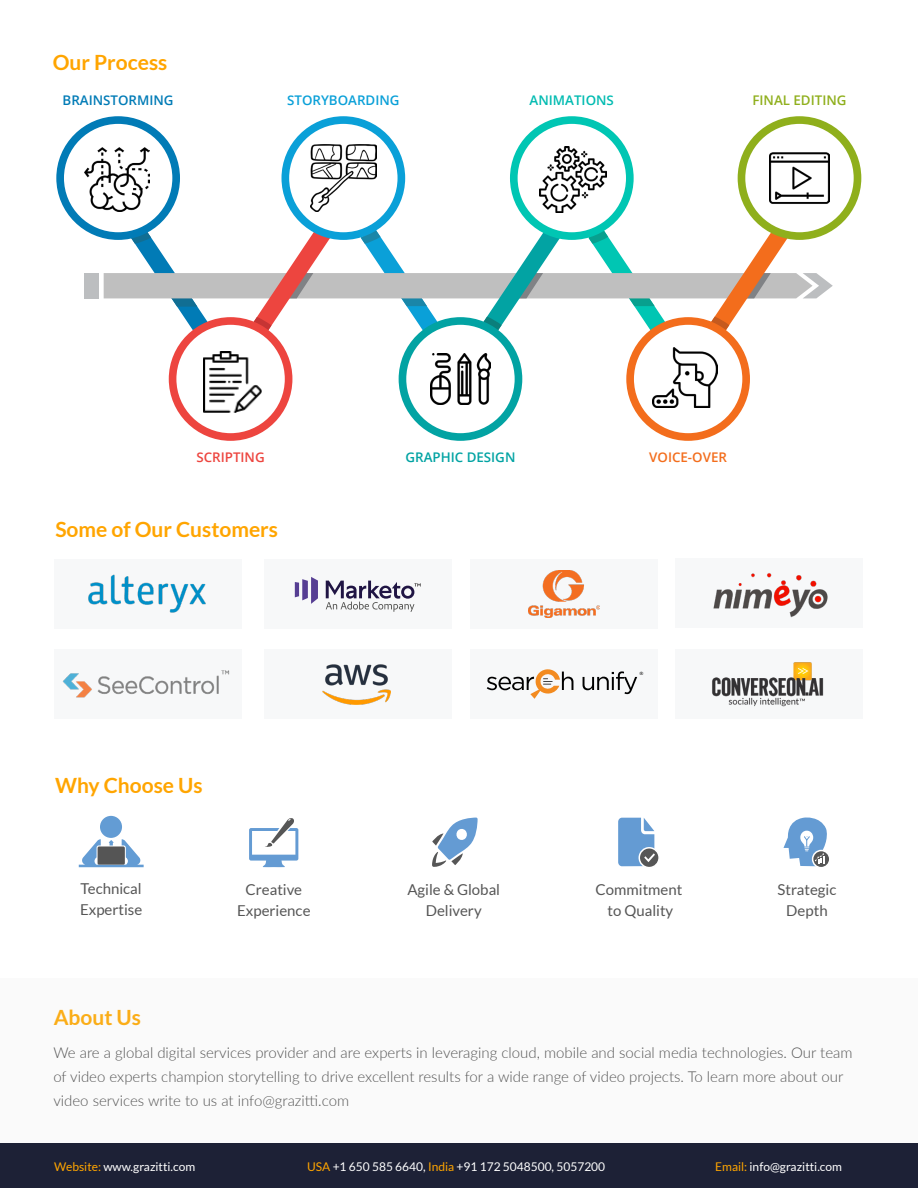
<style>
.page{position:relative;width:918px;height:1188px;background:#fff}
.page>*{position:absolute;margin:0;border:0;box-sizing:border-box;transform-origin:0 0}
.t1{font:700 21px "Lato";color:#ffa500}
.t2{font:700 21px "Lato";color:#fbad17}
.t3{font:300 15px/24px "Lato";color:#555}
.t4{font:15px/21px "Lato";color:#565656;text-align:center}
.t5{font:600 13.35px "Open Sans";color:#017bb6}
.t6{font:600 13.35px "Open Sans";color:#0aa0d8}
.t7{font:600 13.35px "Open Sans";color:#02a3a3}
.t8{font:600 13.35px "Open Sans";color:#8faf1c}
.t9{font:600 13.35px "Open Sans";color:#00bbb1}
.t10{font:600 13.35px "Open Sans";color:#f36d1c}
.t11{font:600 13.35px "Open Sans";color:#ed453f}
.t12{font:12px "Lato";color:#fff}
.t13{font:12px "Open Sans";color:#fff}
.t14{font:4.5px "Open Sans";color:#000;scale:1.07 1}
.s1{color:#ffa500}
</style>
<div class="page">
<div style="left:0;top:978px;width:918px;height:168px;background:#fafafa"></div>
<div style="left:0;top:1143px;width:918px;height:45px;background:#1d2136"></div>
<svg style="left:432px;top:818px;width:46px;height:49px"></svg>
<svg style="left:249px;top:818px;width:49px;height:49px"></svg>
<svg style="left:639px;top:848px;width:20px;height:20px"></svg>
<div style="left:639px;top:847px;width:21px;height:21px;border:2px solid #fff;border-radius:50%"></div>
<svg style="left:618px;top:818px;width:37px;height:48px;background:#78a1cb"></svg>
<div style="left:812px;top:850px;width:19px;height:18px;border:2px solid #fff;border-radius:50%"></div>
<svg style="left:783px;top:817px;width:46px;height:49px"></svg>
<div style="left:100px;top:816px;width:22px;height:22px;background:#639cd4;border-radius:50%"></div>
<svg style="left:79px;top:839px;width:65px;height:28px"></svg>
<svg style="left:56px;top:116px;width:805px;height:325px"></svg>
<img style="left:85px;top:147px;width:64px;height:65px">
<img style="left:310px;top:145px;width:67px;height:67px">
<img style="left:769px;top:148px;width:61px;height:60px">
<img style="left:431px;top:353px;width:59px;height:52px">
<img style="left:652px;top:347px;width:66px;height:61px">
<img style="left:203px;top:351px;width:59px;height:61px">
<img style="left:539px;top:146px;width:68px;height:66px">
<div style="left:675px;top:558px;width:188px;height:70px;background:#f7f8f9"></div>
<img style="left:713px;top:573px;width:115px;height:45px">
<div style="left:264px;top:559px;width:188px;height:69px;background:#f7f8f9"></div>
<svg style="left:295px;top:577px;width:23px;height:27px"></svg>
<svg style="left:326px;top:581px;width:95px;height:31px"></svg>
<div style="left:54px;top:559px;width:188px;height:69px;background:#f7f8f9"></div>
<img style="left:88px;top:574px;width:118px;height:39px">
<div style="left:470px;top:559px;width:188px;height:69px;background:#f7f8f9"></div>
<img style="left:529px;top:571px;width:71px;height:46px">
<div style="left:54px;top:649px;width:188px;height:70px;background:#f7f8f9"></div>
<img style="left:63px;top:670px;width:167px;height:27px">
<div style="left:264px;top:649px;width:188px;height:70px;background:#f7f8f9"></div>
<img style="left:322px;top:665px;width:69px;height:40px">
<div style="left:470px;top:649px;width:188px;height:70px;background:#f7f8f9"></div>
<svg style="left:583px;top:671px;width:54px;height:23px"></svg>
<svg style="left:487px;top:669px;width:86px;height:30px"></svg>
<div style="left:675px;top:649px;width:188px;height:70px;background:#f7f8f9"></div>
<img style="left:712px;top:662px;width:112px;height:45px">
<h1 class="t1" style="left:53px;top:50px;width:116px">Our Process</h1>
<p class="t5" style="left:63px;top:91px;width:113px">BRAINSTORMING</p>
<p class="t6" style="left:287px;top:91px;width:114px">STORYBOARDING</p>
<p class="t9" style="left:530px;top:91px;width:86px">ANIMATIONS</p>
<p class="t8" style="left:752px;top:91px;width:96px">FINAL EDITING</p>
<p class="t11" style="left:196px;top:448px;width:70px">SCRIPTING</p>
<p class="t7" style="left:405px;top:448px;width:111px">GRAPHIC DESIGN</p>
<h1 class="t1" style="left:55px;top:517px;width:224px">Some of Our Customers</h1>
<h1 class="t1" style="left:55px;top:773px;width:149px">Why Choose Us</h1>
<p class="t10" style="left:649px;top:448px;width:79px">VOICE-OVER</p>
<p class="t14" style="left:639px;top:670px;width:5px">®</p>
<p class="t4" style="left:80px;top:878px;width:64px;text-align:left">Technical<br>Expertise</p>
<p class="t4" style="left:237px;top:879px;width:75px">Creative<br>Experience</p>
<p class="t4" style="left:407px;top:879px;width:94px">Agile &amp; Global<br>Delivery</p>
<p class="t4" style="left:596px;top:879px;width:88px">Commitment to Quality</p>
<p class="t4" style="left:778px;top:879px;width:60px">Strategic<br>Depth</p>
<h1 class="t2" style="left:54px;top:1005px;width:89px">About Us</h1>
<p class="t3" style="left:53px;top:1040px;width:801px">We are a global digital services provider and are experts in leveraging cloud, mobile and social media technologies. Our team of video experts champion storytelling to drive excellent results for a wide range of video projects. To learn more about our video services write to us at info@grazitti.com</p>
<p class="t12" style="left:54px;top:1160px;width:143px"><span class="s1">Website:</span> www.grazitti.com</p>
<p class="t13" style="left:329px;top:1164px;width:260px">© 2017 Grazitti Interactive, All Rights Reserved</p>
<p class="t12" style="left:307px;top:1160px;width:300px"><span class="s1">USA</span> +1 650 585 6640, <span class="s1">India</span> +91 172 5048500, 5057200</p>
<p class="t12" style="left:715px;top:1160px;width:128px"><span class="s1">Email:</span> info@grazitti.com</p>
</div>
